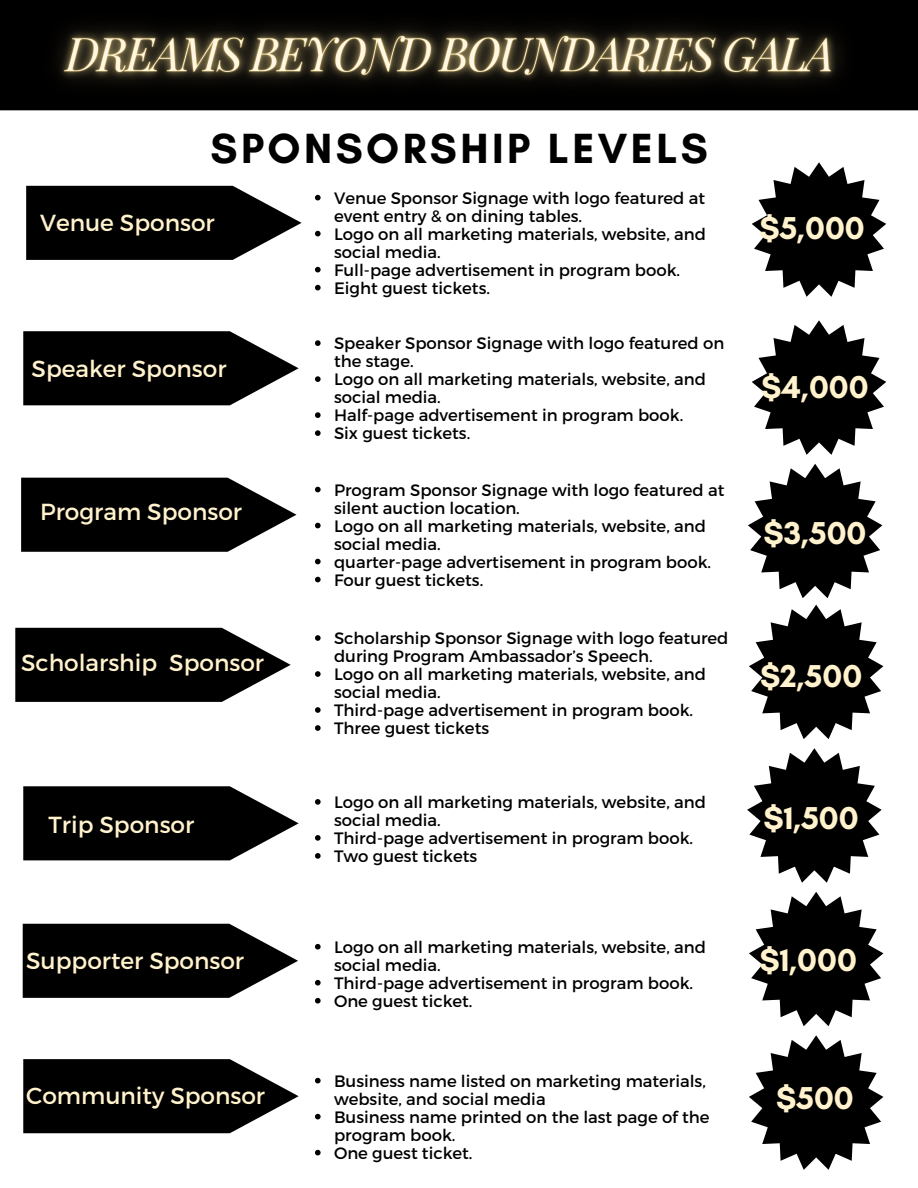
<style>
.page{position:relative;width:918px;height:1188px;background:#fff}
.page>*{position:absolute;margin:0;border:0;box-sizing:border-box;transform-origin:0 0}
.t1{font:700 43.05px "Glacial Indifference";letter-spacing:.08em;color:#000}
.t2{font:700 32.25px "Glacial Indifference";color:#fff2cc}
.t3{font:23.25px "Montserrat";color:#fff2cc}
.t4{font:16.5px/18px "Montserrat";color:#000}
</style>
<div class="page">
<svg style="left:26px;top:186px;width:276px;height:74px;background:#202020"></svg>
<svg style="left:752px;top:162px;width:134px;height:135px"></svg>
<svg style="left:23px;top:331px;width:276px;height:74px;background:#202020"></svg>
<svg style="left:21px;top:478px;width:275px;height:74px;background:#1e1e1e"></svg>
<svg style="left:15px;top:628px;width:276px;height:74px;background:#202020"></svg>
<svg style="left:23px;top:786px;width:276px;height:74px;background:#212121"></svg>
<svg style="left:23px;top:924px;width:275px;height:74px;background:#1e1e1e"></svg>
<svg style="left:23px;top:1059px;width:276px;height:74px;background:#202020"></svg>
<svg style="left:752px;top:320px;width:134px;height:135px"></svg>
<svg style="left:748px;top:464px;width:134px;height:134px"></svg>
<svg style="left:749px;top:605px;width:134px;height:134px"></svg>
<svg style="left:747px;top:748px;width:135px;height:135px"></svg>
<svg style="left:749px;top:892px;width:134px;height:134px"></svg>
<svg style="left:749px;top:1035px;width:134px;height:135px"></svg>
<svg style="left:315px;top:195px;width:6px;height:5px"></svg>
<svg style="left:315px;top:231px;width:6px;height:5px"></svg>
<svg style="left:315px;top:267px;width:6px;height:5px"></svg>
<svg style="left:315px;top:285px;width:6px;height:5px"></svg>
<svg style="left:315px;top:340px;width:6px;height:6px"></svg>
<svg style="left:315px;top:376px;width:6px;height:6px"></svg>
<svg style="left:315px;top:412px;width:6px;height:6px"></svg>
<svg style="left:315px;top:430px;width:6px;height:6px"></svg>
<svg style="left:315px;top:487px;width:6px;height:5px"></svg>
<svg style="left:315px;top:523px;width:6px;height:5px"></svg>
<svg style="left:315px;top:559px;width:6px;height:5px"></svg>
<svg style="left:315px;top:577px;width:6px;height:5px"></svg>
<svg style="left:315px;top:635px;width:6px;height:6px"></svg>
<svg style="left:315px;top:671px;width:6px;height:6px"></svg>
<svg style="left:315px;top:707px;width:6px;height:6px"></svg>
<svg style="left:315px;top:725px;width:6px;height:6px"></svg>
<svg style="left:315px;top:799px;width:6px;height:6px"></svg>
<svg style="left:315px;top:835px;width:6px;height:6px"></svg>
<svg style="left:315px;top:853px;width:6px;height:6px"></svg>
<svg style="left:315px;top:944px;width:6px;height:6px"></svg>
<svg style="left:315px;top:980px;width:6px;height:6px"></svg>
<svg style="left:315px;top:998px;width:6px;height:6px"></svg>
<svg style="left:315px;top:1078px;width:6px;height:5px"></svg>
<svg style="left:315px;top:1114px;width:6px;height:5px"></svg>
<svg style="left:315px;top:1150px;width:6px;height:5px"></svg>
<div style="left:0;top:0;width:918px;height:110px;background:#000"></div>
<img style="left:15px;top:0;width:885px;height:111px">
<h1 class="t1" style="left:211px;top:122px;width:499px">SPONSORSHIP LEVELS</h1>
<p class="t4" style="left:334px;top:188px;width:373px">Venue Sponsor Signage with logo featured at event entry &amp; on dining tables.</p>
<p class="t4" style="left:334px;top:224px;width:373px">Logo on all marketing materials, website, and social media.</p>
<p class="t4" style="left:334px;top:260px;width:348px">Full-page advertisement in program book.</p>
<h4 class="t4" style="left:334px;top:278px;width:158px">Eight guest tickets.</h4>
<h3 class="t3" style="left:40px;top:208px;width:176px">Venue Sponsor</h3>
<p class="t2" style="left:759px;top:209px;width:107px">$5,000</p>
<h3 class="t3" style="left:32px;top:353px;width:196px">Speaker Sponsor</h3>
<p class="t3" style="left:40px;top:497px;width:203px">Program Sponsor</p>
<p class="t3" style="left:21px;top:648px;width:244px">Scholarship Sponsor</p>
<p class="t3" style="left:48px;top:810px;width:147px">Trip Sponsor</p>
<p class="t3" style="left:26px;top:945px;width:219px">Supporter Sponsor</p>
<h4 class="t3" style="left:26px;top:1081px;width:240px">Community Sponsor</h4>
<h4 class="t4" style="left:334px;top:334px;width:392px">Speaker Sponsor Signage with logo featured on the stage.</h4>
<p class="t4" style="left:334px;top:370px;width:373px">Logo on all marketing materials, website, and social media.</p>
<p class="t4" style="left:334px;top:406px;width:351px">Half-page advertisement in program book.</p>
<p class="t4" style="left:334px;top:424px;width:138px">Six guest tickets.</p>
<h3 class="t4" style="left:334px;top:480px;width:392px">Program Sponsor Signage with logo featured at silent auction location.</h3>
<p class="t4" style="left:334px;top:516px;width:373px">Logo on all marketing materials, website, and social media.</p>
<p class="t4" style="left:334px;top:552px;width:379px">quarter-page advertisement in program book.</p>
<p class="t4" style="left:334px;top:570px;width:151px">Four guest tickets.</p>
<p class="t4" style="left:334px;top:629px;width:396px">Scholarship Sponsor Signage with logo featured during Program Ambassador’s Speech.</p>
<h4 class="t4" style="left:334px;top:665px;width:373px">Logo on all marketing materials, website, and social media.</h4>
<h4 class="t4" style="left:334px;top:701px;width:361px">Third-page advertisement in program book.</h4>
<p class="t4" style="left:334px;top:719px;width:157px">Three guest tickets</p>
<p class="t4" style="left:334px;top:792px;width:373px">Logo on all marketing materials, website, and social media.</p>
<h3 class="t4" style="left:334px;top:828px;width:361px">Third-page advertisement in program book.</h3>
<h4 class="t4" style="left:334px;top:846px;width:145px">Two guest tickets</h4>
<p class="t4" style="left:334px;top:937px;width:373px">Logo on all marketing materials, website, and social media.</p>
<h3 class="t4" style="left:334px;top:973px;width:361px">Third-page advertisement in program book.</h3>
<h4 class="t4" style="left:334px;top:991px;width:140px">One guest ticket.</h4>
<p class="t4" style="left:334px;top:1071px;width:373px">Business name listed on marketing materials, website, and social media</p>
<p class="t4" style="left:334px;top:1107px;width:377px">Business name printed on the last page of the program book.</p>
<p class="t4" style="left:334px;top:1143px;width:140px">One guest ticket.</p>
<p class="t2" style="left:761px;top:367px;width:109px">$4,000</p>
<h3 class="t2" style="left:764px;top:513px;width:104px">$3,500</h3>
<p class="t2" style="left:760px;top:656px;width:104px">$2,500</p>
<p class="t2" style="left:764px;top:799px;width:97px">$1,500</p>
<p class="t2" style="left:759px;top:940px;width:99px">$1,000</p>
<h3 class="t2" style="left:776px;top:1078px;width:79px">$500</h3>
</div>
